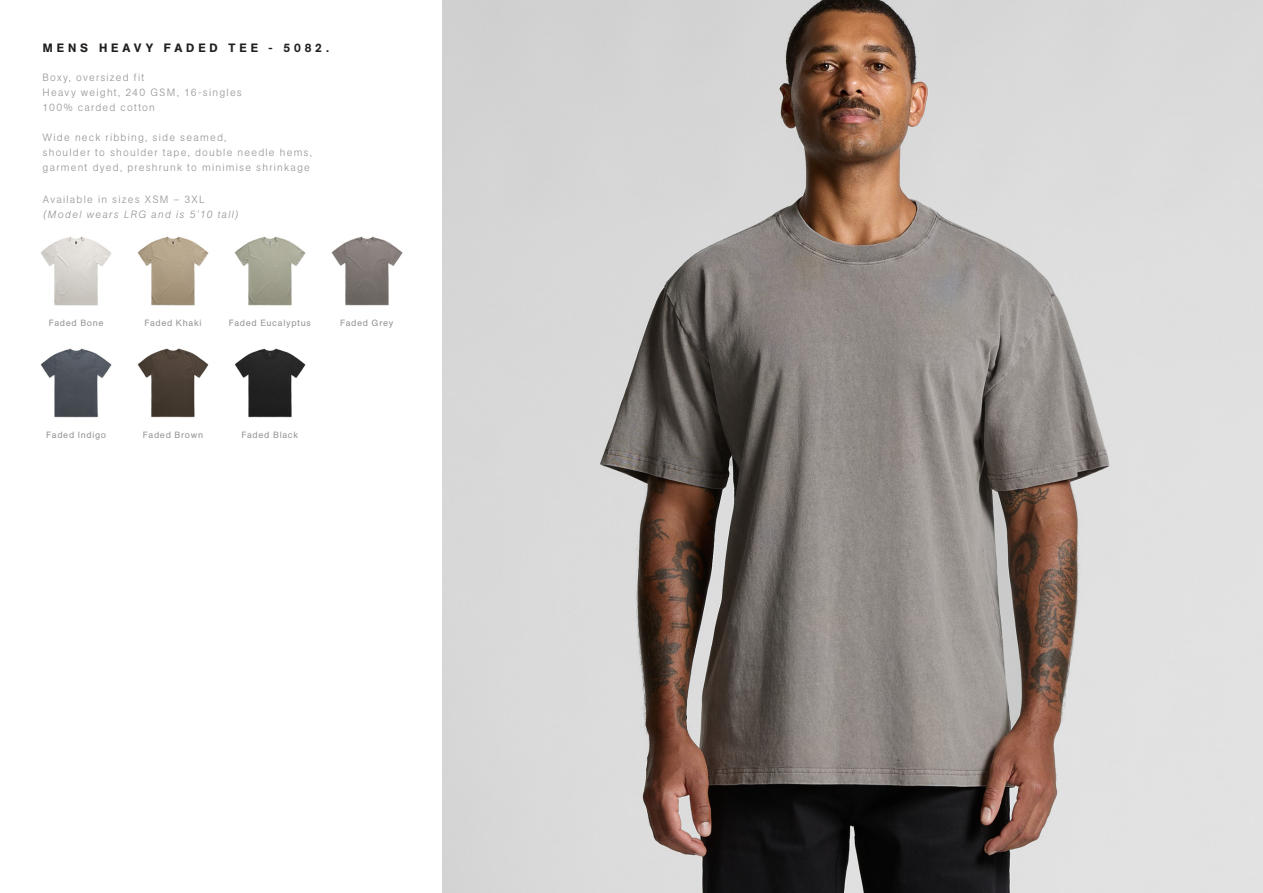
<style>
.page{position:relative;width:1263px;height:893px;background:#fff}
.page>*{position:absolute;margin:0;border:0;box-sizing:border-box;transform-origin:0 0}
.t1{font:500 12px "AG Book Pro";letter-spacing:.325em;color:#231f20}
.t2{font:300 10.5px/15px "AG Book Pro";letter-spacing:.115em;color:#939598}
.t3{font:italic 300 10.5px "AG Book Pro";letter-spacing:.125em;color:#939598}
.t4{font:9px "AG Book Pro";letter-spacing:.075em;color:#939598}
</style>
<div class="page">
<img style="left:442px;top:0;width:821px;height:893px">
<img style="left:137px;top:236px;width:72px;height:70px">
<img style="left:137px;top:348px;width:72px;height:70px">
<img style="left:331px;top:236px;width:72px;height:70px">
<img style="left:40px;top:236px;width:72px;height:70px">
<img style="left:40px;top:348px;width:72px;height:70px">
<img style="left:234px;top:236px;width:72px;height:70px">
<img style="left:234px;top:348px;width:72px;height:70px">
<p class="t1" style="left:43px;top:40px;width:288px">MENS HEAVY FADED TEE - 5082.</p>
<p class="t2" style="left:43px;top:69px;width:201px">Boxy, oversized fit<br>Heavy weight, 240 GSM, 16-singles<br>100% carded cotton</p>
<p class="t2" style="left:43px;top:129px;width:271px">Wide neck ribbing, side seamed,<br>shoulder to shoulder tape, double needle hems, garment dyed, preshrunk to minimise shrinkage</p>
<p class="t2" style="left:43px;top:191px;width:163px">Available in sizes XSM – 3XL</p>
<p class="t3" style="left:43px;top:207px;width:197px">(Model wears LRG and is 5’10 tall)</p>
<p class="t4" style="left:49px;top:317px;width:56px">Faded Bone</p>
<p class="t4" style="left:340px;top:317px;width:55px">Faded Grey</p>
<p class="t4" style="left:144px;top:317px;width:59px">Faded Khaki</p>
<p class="t4" style="left:229px;top:317px;width:84px">Faded Eucalyptus</p>
<p class="t4" style="left:46px;top:429px;width:61px">Faded Indigo</p>
<p class="t4" style="left:143px;top:429px;width:62px">Faded Brown</p>
<p class="t4" style="left:241px;top:429px;width:58px">Faded Black</p>
</div>
